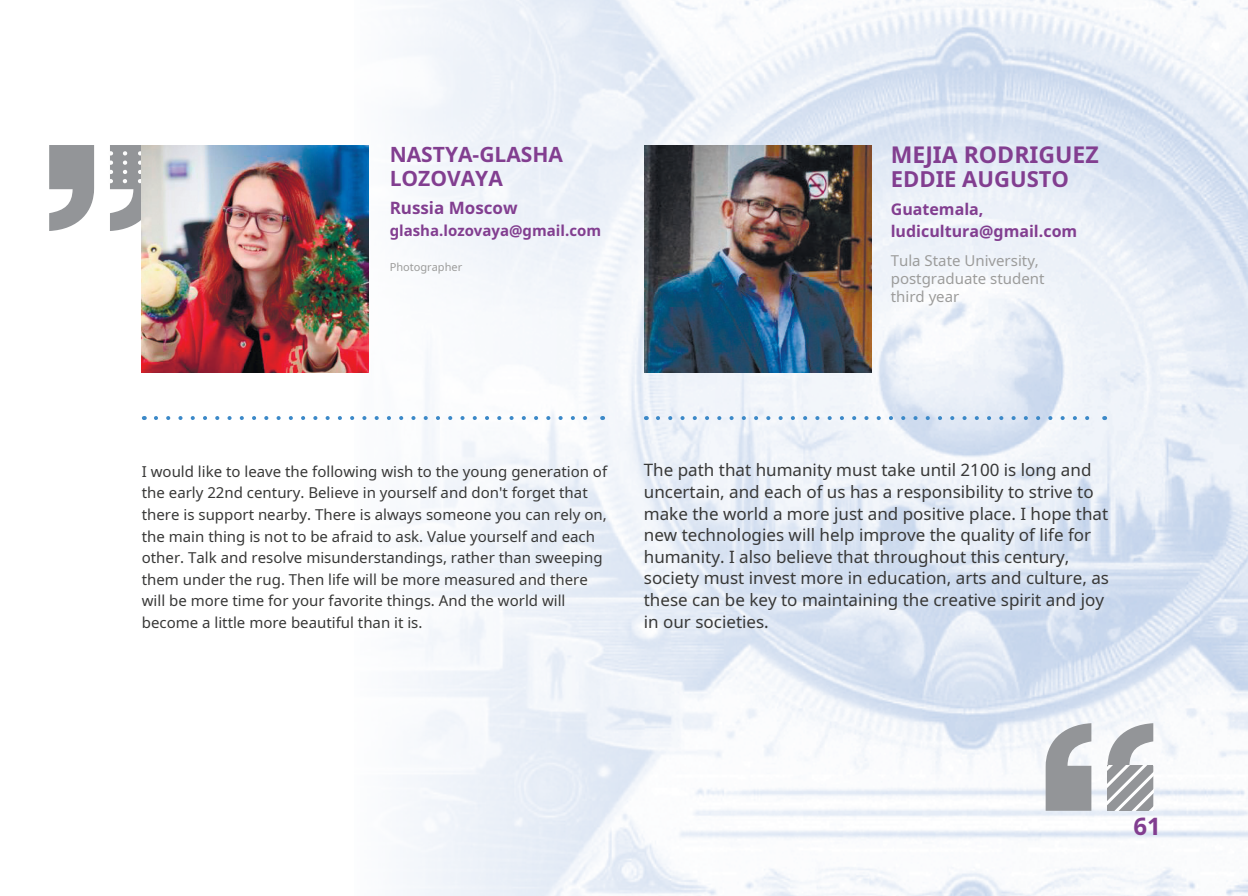
<style>
.page{position:relative;width:1248px;height:896px;background:#fff}
.page>*{position:absolute;margin:0;border:0;box-sizing:border-box;transform-origin:0 0}
.t1{font:700 24px "Noto Sans";color:#823e90}
.t2{font:700 23px "Noto Sans";color:#823e90}
.t3{font:700 22px "Noto Sans";color:#823e90}
.t4{font:700 21px/24px "Noto Sans";color:#823e90}
.t5{font:17px/21.6px "Noto Sans";color:#383837}
.t6{font:700 17px "Noto Sans";color:#823e90}
.t7{font:700 16px/22px "Noto Sans";color:#823e90}
.t8{font:15px/21.6px "Noto Sans";color:#383837}
.t9{font:15px/18px "Noto Sans";color:#9c9c9b}
.t10{font:700 15px "Noto Sans";color:#823e90}
.t11{font:11px "Noto Sans";color:#9c9c9b}
</style>
<div class="page">
<img style="left:354px;top:0;width:893px;height:896px">
<svg style="left:658px;top:416px;width:439px;height:4px"></svg>
<img style="left:644px;top:146px;width:227px;height:226px">
<svg style="left:156px;top:416px;width:440px;height:4px"></svg>
<svg style="left:49px;top:145px;width:45px;height:86px"></svg>
<svg style="left:110px;top:145px;width:46px;height:86px"></svg>
<svg style="left:1045px;top:723px;width:46px;height:88px"></svg>
<svg style="left:1107px;top:723px;width:46px;height:88px"></svg>
<img style="left:142px;top:146px;width:227px;height:226px">
<h3 class="t4" style="left:389px;top:142px;width:175px">NASTYA-GLASHA<br>LOZOVAYA</h3>
<h2 class="t2" style="left:890px;top:138px;width:209px">MEJIA RODRIGUEZ</h2>
<h3 class="t3" style="left:890px;top:163px;width:180px">EDDIE AUGUSTO</h3>
<p class="t6" style="left:389px;top:195px;width:129px">Russia Moscow</p>
<p class="t10" style="left:389px;top:220px;width:213px">glasha.lozovaya@gmail.com</p>
<p class="t7" style="left:890px;top:197px;width:188px">Guatemala, ludicultura@gmail.com</p>
<p class="t11" style="left:389px;top:259px;width:74px">Photographer</p>
<p class="t9" style="left:890px;top:251px;width:155px">Tula State University, postgraduate student third year</p>
<p class="t8" style="left:142px;top:460px;width:467px">I would like to leave the following wish to the young generation of the early 22nd century. Believe in yourself and don't forget that there is support nearby. There is always someone you can rely on, the main thing is not to be afraid to ask. Value yourself and each other. Talk and resolve misunderstandings, rather than sweeping them under the rug. Then life will be more measured and there will be more time for your favorite things. And the world will become a little more beautiful than it is.</p>
<p class="t5" style="left:643px;top:459px;width:466px">The path that humanity must take until 2100 is long and uncertain, and each of us has a responsibility to strive to make the world a more just and positive place. I hope that new technologies will help improve the quality of life for humanity. I also believe that throughout this century, society must invest more in education, arts and culture, as these can be key to maintaining the creative spirit and joy in our societies.</p>
<h1 class="t1" style="left:1133px;top:810px;width:29px">61</h1>
</div>
